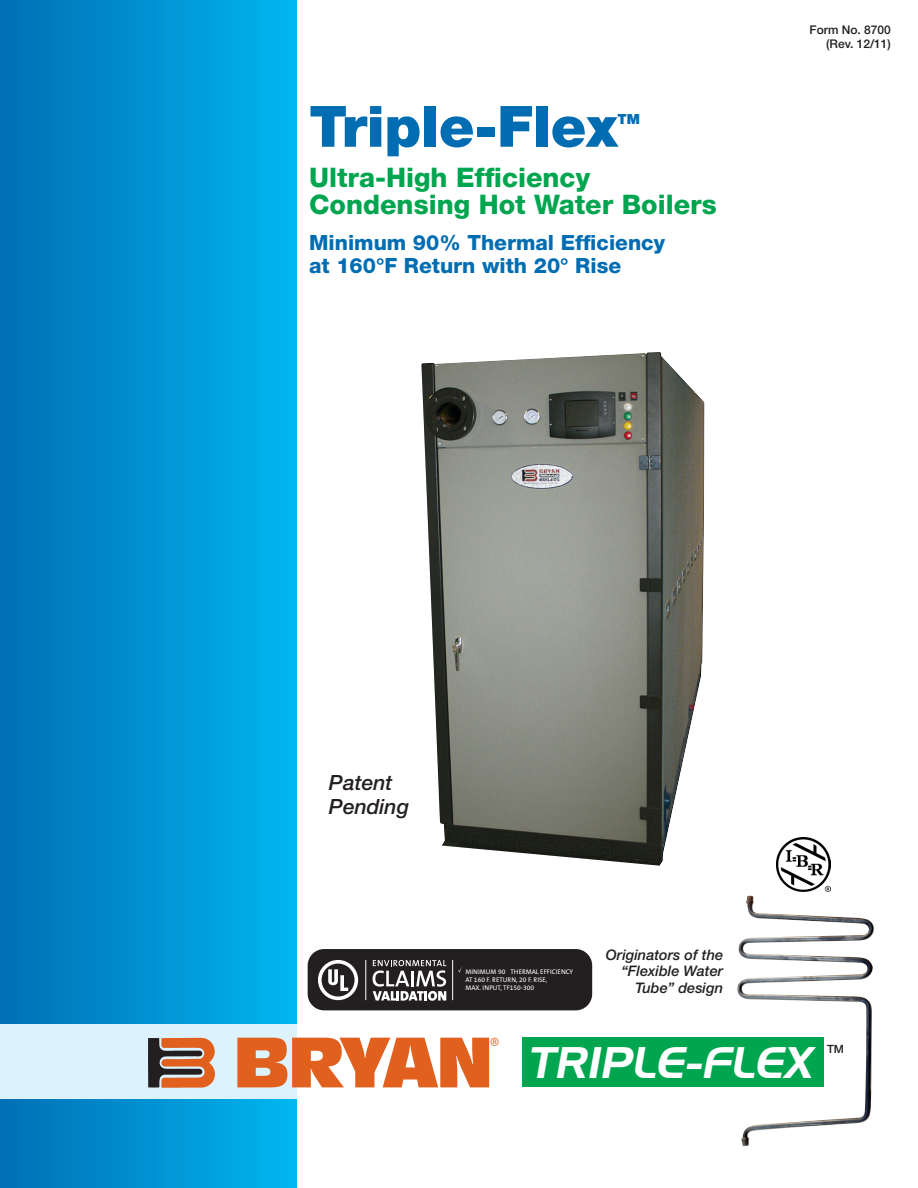
<style>
.page{position:relative;width:918px;height:1188px;background:#fff}
.page>*{position:absolute;margin:0;border:0;box-sizing:border-box;transform-origin:0 0}
.t1{font:900 57px "Helvetica Neue";letter-spacing:-.005em;color:#006db3}
.t2{font:italic 43.05px "Handel Gothic BT";color:#fff}
.t3{font:800 27px "Helvetica Neue";color:#00a54f}
.t4{font:800 21px "Helvetica Neue";color:#006db3}
.t5{font:italic 500 21px "Helvetica Neue";color:#231f20}
.t6{font:18px "Myriad";color:#e1601e}
.t7{font:italic 500 14.55px "Helvetica Neue";color:#231f20}
.t8{font:900 13.95px "Helvetica Neue";color:#006db3}
.t9{font:500 12px "Helvetica Neue";color:#231f20}
.t10{font:500 11.4px "Helvetica Neue";color:#231f20}
.t11{font:6.75px/8.1px "The Sans B5 Plain";color:#fff}
</style>
<div class="page">
<div style="left:0;top:0;width:296px;height:1188px;background:linear-gradient(to right,#006eb5,#00b6ef)"></div>
<div style="left:0;top:1024px;width:296px;height:75px;background:#dcf2fc"></div>
<img style="left:737px;top:896px;width:137px;height:250px">
<svg style="left:237px;top:1038px;width:252px;height:49px"></svg>
<svg style="left:148px;top:1038px;width:67px;height:50px;background:#a2684b"></svg>
<div style="left:522px;top:1037px;width:302px;height:50px;background:#00a54f"></div>
<img style="left:421px;top:352px;width:283px;height:514px">
<img style="left:776px;top:837px;width:54px;height:54px">
<div style="left:308px;top:949px;width:284px;height:61px;background:#231f20;border-radius:16px"></div>
<svg style="left:373px;top:960px;width:73px;height:41px"></svg>
<hr style="left:452px;top:960px;width:1px;height:40px;background:#fff">
<hr style="left:366px;top:960px;width:1px;height:40px;background:#fff">
<svg style="left:318px;top:960px;width:40px;height:40px"></svg>
<p class="t1" style="left:309px;top:92px;width:310px">Triple-Flex</p>
<p class="t8" style="left:618px;top:110px;width:24px">TM</p>
<p class="t3" style="left:309px;top:162px;width:283px">Ultra-High Efficiency</p>
<p class="t3" style="left:309px;top:189px;width:409px">Condensing Hot Water Boilers</p>
<p class="t4" style="left:309px;top:230px;width:357px">Minimum 90% Thermal Efficiency</p>
<p class="t4" style="left:309px;top:253px;width:314px">at 160°F Return with 20° Rise</p>
<p class="t9" style="left:810px;top:23px;width:83px">Form No. 8700</p>
<p class="t9" style="left:826px;top:36px;width:66px">(Rev. 12/11)</p>
<p class="t5" style="left:329px;top:770px;width:65px">Patent</p>
<p class="t5" style="left:329px;top:794px;width:82px">Pending</p>
<p class="t11" style="left:465px;top:968px;width:109px">MINIMUM 90 THERMAL EFFICIENCY<br>AT 160 F. RETURN, 20 F. RISE,<br>MAX. INPUT, TF150-300</p>
<p class="t7" style="left:606px;top:946px;width:119px">Originators of the</p>
<p class="t7" style="left:622px;top:962px;width:103px">“Flexible Water</p>
<p class="t7" style="left:635px;top:979px;width:89px">Tube” design</p>
<p class="t6" style="left:490px;top:1035px;width:11px">®</p>
<p class="t2" style="left:527px;top:1036px;width:294px">TRIPLE-FLEX</p>
<p class="t10" style="left:827px;top:1043px;width:18px">TM</p>
</div>
